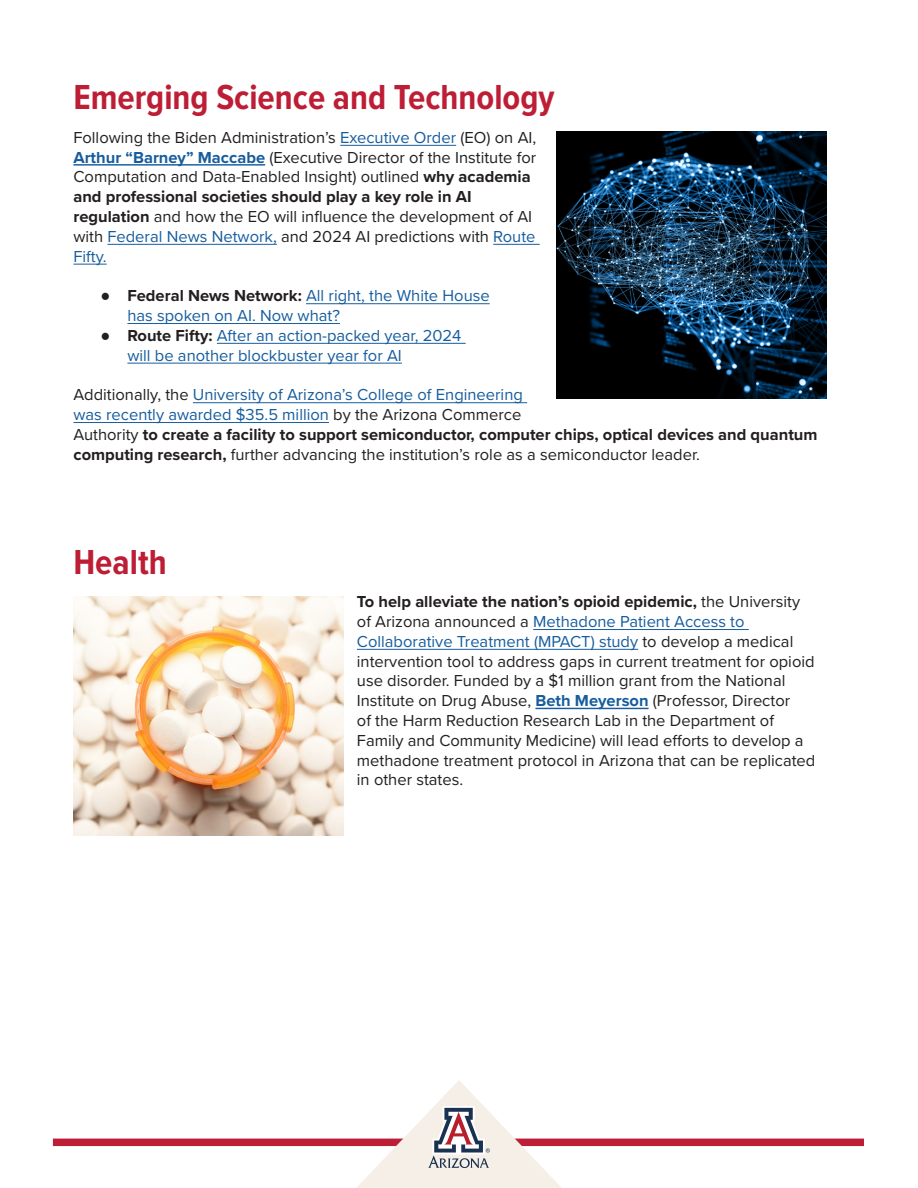
<style>
.page{position:relative;width:918px;height:1188px;background:#fff}
.page>*{position:absolute;margin:0;border:0;box-sizing:border-box;transform-origin:0 0}
.Body{font:700 36px "Proxima Nova Cond";color:#be1e35}
.Body-2{font:16.5px/19.8px "Proxima Nova";color:#231f20}
.t1{font:16.5px/19.8px "Proxima Nova";color:#175d9e}
.s1{color:#175d9e}
.s2{font-weight:700;color:#175d9e}
.s3{font-weight:700}
.s4{font-family:"Tahoma";color:#231f20}
.s5{font-weight:700;color:#231f20}
</style>
<div class="page">
<div style="left:53px;top:1139px;width:811px;height:7px;background:#be1e35"></div>
<svg style="left:356px;top:1080px;width:206px;height:108px"></svg>
<hr style="left:340px;top:145px;width:116px;height:1px;background:#175d9e">
<hr style="left:73px;top:164px;width:192px;height:2px;background:#175d9e">
<hr style="left:107px;top:244px;width:170px;height:1px;background:#175d9e">
<hr style="left:493px;top:244px;width:47px;height:1px;background:#175d9e">
<hr style="left:73px;top:264px;width:34px;height:1px;background:#175d9e">
<hr style="left:306px;top:303px;width:184px;height:1px;background:#175d9e">
<hr style="left:127px;top:323px;width:213px;height:1px;background:#175d9e">
<hr style="left:217px;top:343px;width:249px;height:1px;background:#175d9e">
<hr style="left:127px;top:363px;width:275px;height:1px;background:#175d9e">
<hr style="left:193px;top:402px;width:334px;height:1px;background:#175d9e">
<hr style="left:73px;top:422px;width:256px;height:1px;background:#175d9e">
<img style="left:556px;top:132px;width:270px;height:267px">
<img style="left:73px;top:597px;width:270px;height:239px">
<hr style="left:533px;top:629px;width:216px;height:1px;background:#175d9e">
<hr style="left:357px;top:649px;width:281px;height:1px;background:#175d9e">
<hr style="left:535px;top:708px;width:114px;height:1px;background:#175d9e">
<p class="Body" style="left:73px;top:77px;width:483px">Emerging Science and Technology</p>
<p class="Body-2" style="left:73px;top:127px;width:464px">Following the Biden Administration’s <span class="s1">Executive Order</span> (EO) on AI, <span class="s2">Arthur “Barney” Maccabe</span> (Executive Director of the Institute for Computation and Data-Enabled Insight) outlined <span class="s3">why academia and professional societies should play a key role in AI regulation</span> and how the EO will influence the development of AI with <span class="s1">Federal News Network,</span> and 2024 AI predictions with <span class="s1">Route Fifty.</span></p>
<p class="t1" style="left:127px;top:285px;width:364px;text-indent:-27px"><span class="s4">●</span> <span class="s5">Federal News Network:</span> All right, the White House has spoken on AI. Now what?</p>
<p class="t1" style="left:127px;top:325px;width:336px;text-indent:-27px"><span class="s4">●</span> <span class="s5">Route Fifty:</span> After an action-packed year, 2024 will be another blockbuster year for AI</p>
<p class="Body-2" style="left:73px;top:384px;width:746px">Additionally, the <span class="s1">University of Arizona’s College of Engineering<br>was recently awarded $35.5 million</span> by the Arizona Commerce<br>Authority <span class="s3">to create a facility to support semiconductor, computer chips, optical devices and quantum computing research,</span> further advancing the institution’s role as a semiconductor leader.</p>
<p class="Body" style="left:73px;top:542px;width:95px">Health</p>
<p class="Body-2" style="left:357px;top:591px;width:460px"><span class="s3">To help alleviate the nation’s opioid epidemic,</span> the University of Arizona announced a <span class="s1">Methadone Patient Access to Collaborative Treatment (MPACT) study</span> to develop a medical intervention tool to address gaps in current treatment for opioid use disorder. Funded by a $1 million grant from the National Institute on Drug Abuse, <span class="s2">Beth Meyerson</span> (Professor, Director<br>of the Harm Reduction Research Lab in the Department of Family and Community Medicine) will lead efforts to develop a methadone treatment protocol in Arizona that can be replicated in other states.</p>
</div>
